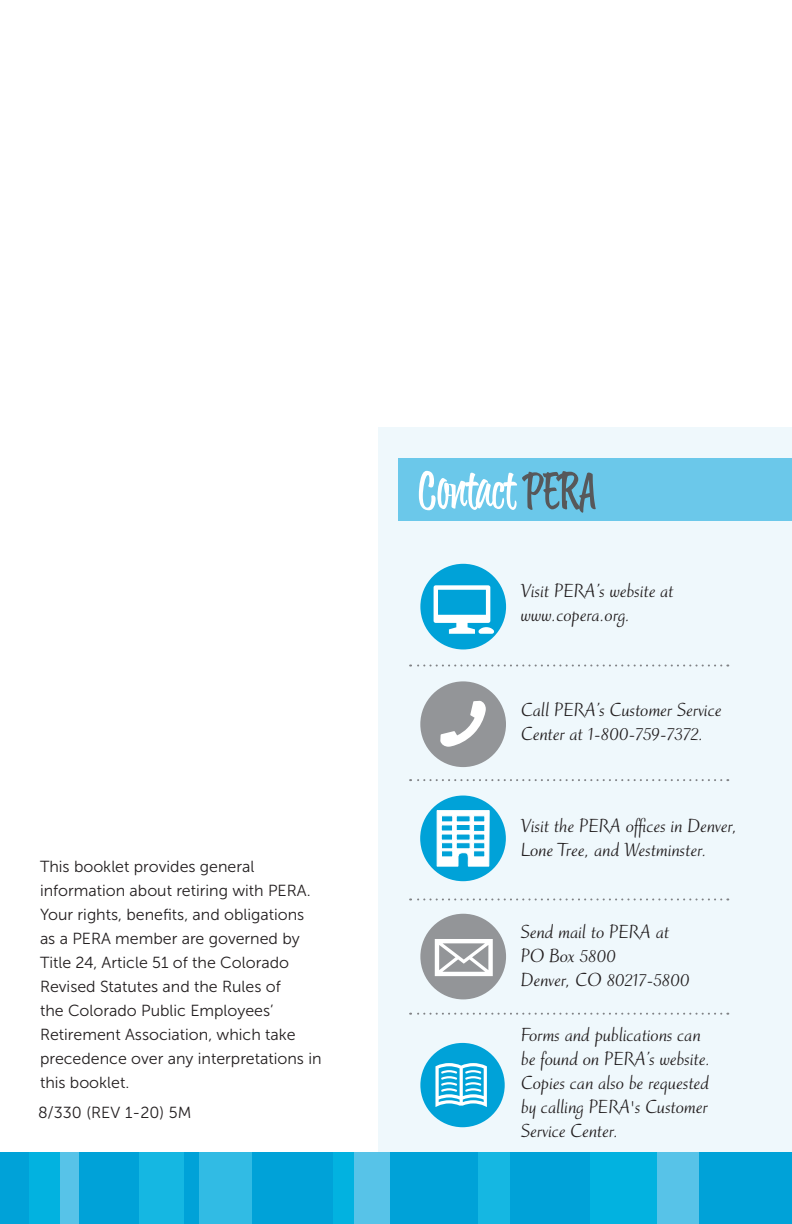
<style>
.page{position:relative;width:792px;height:1224px;background:#fff}
.page>*{position:absolute;margin:0;border:0;box-sizing:border-box;transform-origin:0 0}
.t1{font:58px "Wonder Brush";letter-spacing:-.01em;color:#fff}
.t2{font:20px/24px "Ruzicka Freehand LT Std";color:#231f20}
.Callout_copy{font:16px/24px "Museo Sans 300";color:#231f20}
.Form{font:16px "Museo Sans 300";color:#231f20}
.s1{color:#57585a}
</style>
<div class="page">
<div style="left:378px;top:427px;width:414px;height:797px;background:#eff8fc"></div>
<div style="left:399px;top:458px;width:393px;height:63px;background:#6bc8ea"></div>
<svg style="left:410px;top:665px;width:311px;height:2px"></svg>
<svg style="left:410px;top:779px;width:311px;height:2px"></svg>
<svg style="left:410px;top:898px;width:311px;height:2px"></svg>
<svg style="left:410px;top:1013px;width:311px;height:2px"></svg>
<div style="left:420px;top:564px;width:86px;height:85px;background:#00a2d8;border-radius:50%"></div>
<svg style="left:434px;top:585px;width:60px;height:49px"></svg>
<div style="left:420px;top:681px;width:86px;height:86px;background:#939598;border-radius:50%"></div>
<svg style="left:440px;top:701px;width:46px;height:46px"></svg>
<div style="left:420px;top:796px;width:86px;height:85px;background:#00a2d8;border-radius:50%"></div>
<svg style="left:437px;top:810px;width:53px;height:57px"></svg>
<div style="left:420px;top:1043px;width:85px;height:84px;background:#00a2d8;border-radius:50%"></div>
<svg style="left:435px;top:1063px;width:52px;height:44px"></svg>
<div style="left:420px;top:914px;width:86px;height:85px;background:#939598;border-radius:50%"></div>
<svg style="left:435px;top:939px;width:58px;height:37px"></svg>
<div style="left:164px;top:1152px;width:144px;height:72px;background:#00a2d8"></div>
<div style="left:307px;top:1152px;width:144px;height:72px;background:#00a2d8"></div>
<div style="left:333px;top:1152px;width:145px;height:72px;background:#57c3e8"></div>
<div style="left:390px;top:1152px;width:88px;height:72px;background:#00a2d8"></div>
<div style="left:333px;top:1152px;width:21px;height:72px;background:#02b2e0"></div>
<div style="left:0;top:1152px;width:42px;height:72px;background:#00a2d8"></div>
<div style="left:478px;top:1152px;width:144px;height:72px;background:#15b7e2"></div>
<div style="left:60px;top:1152px;width:123px;height:72px;background:#15b7e2"></div>
<div style="left:30px;top:1152px;width:52px;height:72px;background:#02b2e0"></div>
<div style="left:200px;top:1152px;width:52px;height:72px;background:#31bbe4"></div>
<div style="left:77px;top:1152px;width:62px;height:72px;background:#00a2d8"></div>
<div style="left:510px;top:1152px;width:144px;height:72px;background:#00a2d8"></div>
<div style="left:653px;top:1152px;width:139px;height:72px;background:#00a2d8"></div>
<div style="left:653px;top:1152px;width:46px;height:72px;background:#57c3e8"></div>
<div style="left:591px;top:1152px;width:66px;height:72px;background:#02b2e0"></div>
<div style="left:60px;top:1152px;width:19px;height:72px;background:#57c3e8"></div>
<p class="Callout_copy" style="left:40px;top:855px;width:283px">This booklet provides general information about retiring with PERA.<br>Your rights, benefits, and obligations as a PERA member are governed by Title 24, Article 51 of the Colorado Revised Statutes and the Rules of<br>the Colorado Public Employees’ Retirement Association, which take precedence over any interpretations in this booklet.</p>
<p class="Form" style="left:38px;top:1103px;width:155px">8/330 (REV 1-20) 5M</p>
<p class="t1" style="left:418px;top:451px;width:180px">Contact <span class="s1">PERA</span></p>
<p class="t2" style="left:521px;top:579px;width:155px">Visit PERA’s website at www.copera.org.</p>
<p class="t2" style="left:521px;top:698px;width:202px">Call PERA’s Customer Service<br>Center at 1-800-759-7372.</p>
<p class="t2" style="left:521px;top:814px;width:218px">Visit the PERA offices in Denver,<br>Lone Tree, and Westminster.</p>
<p class="t2" style="left:521px;top:920px;width:150px">Send mail to PERA at</p>
<p class="t2" style="left:521px;top:944px;width:97px">PO Box 5800</p>
<p class="t2" style="left:521px;top:968px;width:170px">Denver, CO 80217-5800</p>
<p class="t2" style="left:521px;top:1023px;width:191px">Forms and publications can be found on PERA’s website.<br>Copies can also be requested by calling PERA's Customer<br>Service Center.</p>
</div>
